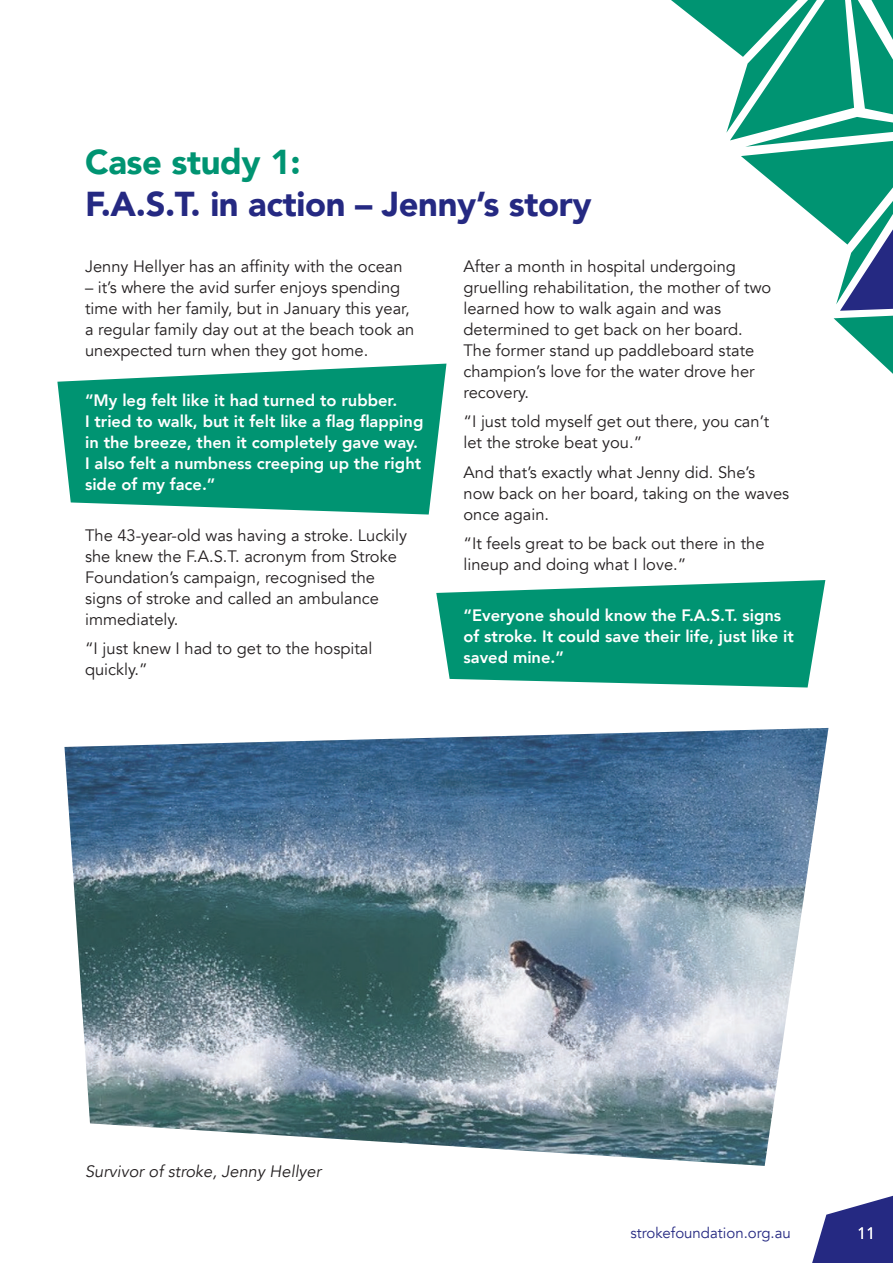
<style>
.page{position:relative;width:893px;height:1263px;background:#fff}
.page>*{position:absolute;margin:0;border:0;box-sizing:border-box;transform-origin:0 0}
.t1{font:900 34.5px "Avenir";letter-spacing:-.01em;color:#252982}
.t2{font:900 34.5px "Avenir";letter-spacing:-.01em;color:#009472}
.t3{font:16.5px/21px "Avenir";color:#231f20}
.t4{font:800 16.5px/21px "Avenir";color:#fff}
.t5{font:italic 16.5px "Avenir";color:#231f20}
.t6{font:16.5px "Avenir";color:#fff}
.t7{font:15px "Avenir";color:#252982}
</style>
<div class="page">
<svg style="left:812px;top:1195px;width:81px;height:68px"></svg>
<svg style="left:671px;top:0;width:222px;height:374px"></svg>
<svg style="left:57px;top:364px;width:389px;height:150px;background:#21a184"></svg>
<svg style="left:436px;top:580px;width:389px;height:107px;background:#21a284"></svg>
<img style="left:64px;top:728px;width:764px;height:438px">
<h1 class="t2" style="left:85px;top:133px;width:217px">Case study 1:</h1>
<h1 class="t1" style="left:85px;top:175px;width:508px">F.A.S.T. in action – Jenny’s story</h1>
<p class="t3" style="left:85px;top:256px;width:319px">Jenny Hellyer has an affinity with the ocean</p>
<p class="t3" style="left:85px;top:277px;width:331px">– it’s where the avid surfer enjoys spending time with her family, but in January this year, a regular family day out at the beach took an unexpected turn when they got home.</p>
<p class="t4" style="left:85px;top:390px;width:340px">“My leg felt like it had turned to rubber.<br>I tried to walk, but it felt like a flag flapping in the breeze, then it completely gave way.<br>I also felt a numbness creeping up the right side of my face.”</p>
<p class="t3" style="left:85px;top:525px;width:324px">The 43-year-old was having a stroke. Luckily she knew the F.A.S.T. acronym from Stroke Foundation’s campaign, recognised the signs of stroke and called an ambulance immediately.</p>
<p class="t3" style="left:85px;top:638px;width:289px">“I just knew I had to get to the hospital quickly.”</p>
<p class="t3" style="left:463px;top:256px;width:309px">After a month in hospital undergoing gruelling rehabilitation, the mother of two learned how to walk again and was determined to get back on her board.<br>The former stand up paddleboard state champion’s love for the water drove her recovery.</p>
<p class="t3" style="left:463px;top:411px;width:307px">“I just told myself get out there, you can’t let the stroke beat you.”</p>
<p class="t3" style="left:463px;top:462px;width:327px">And that’s exactly what Jenny did. She’s now back on her board, taking on the waves once again.</p>
<p class="t3" style="left:463px;top:533px;width:303px">“It feels great to be back out there in the lineup and doing what I love.”</p>
<p class="t4" style="left:463px;top:605px;width:332px">“Everyone should know the F.A.S.T. signs of stroke. It could save their life, just like it saved mine.”</p>
<p class="t5" style="left:85px;top:1161px;width:238px">Survivor of stroke, Jenny Hellyer</p>
<p class="t7" style="left:630px;top:1223px;width:162px">strokefoundation.org.au</p>
<p class="t6" style="left:857px;top:1223px;width:20px">11</p>
</div>
